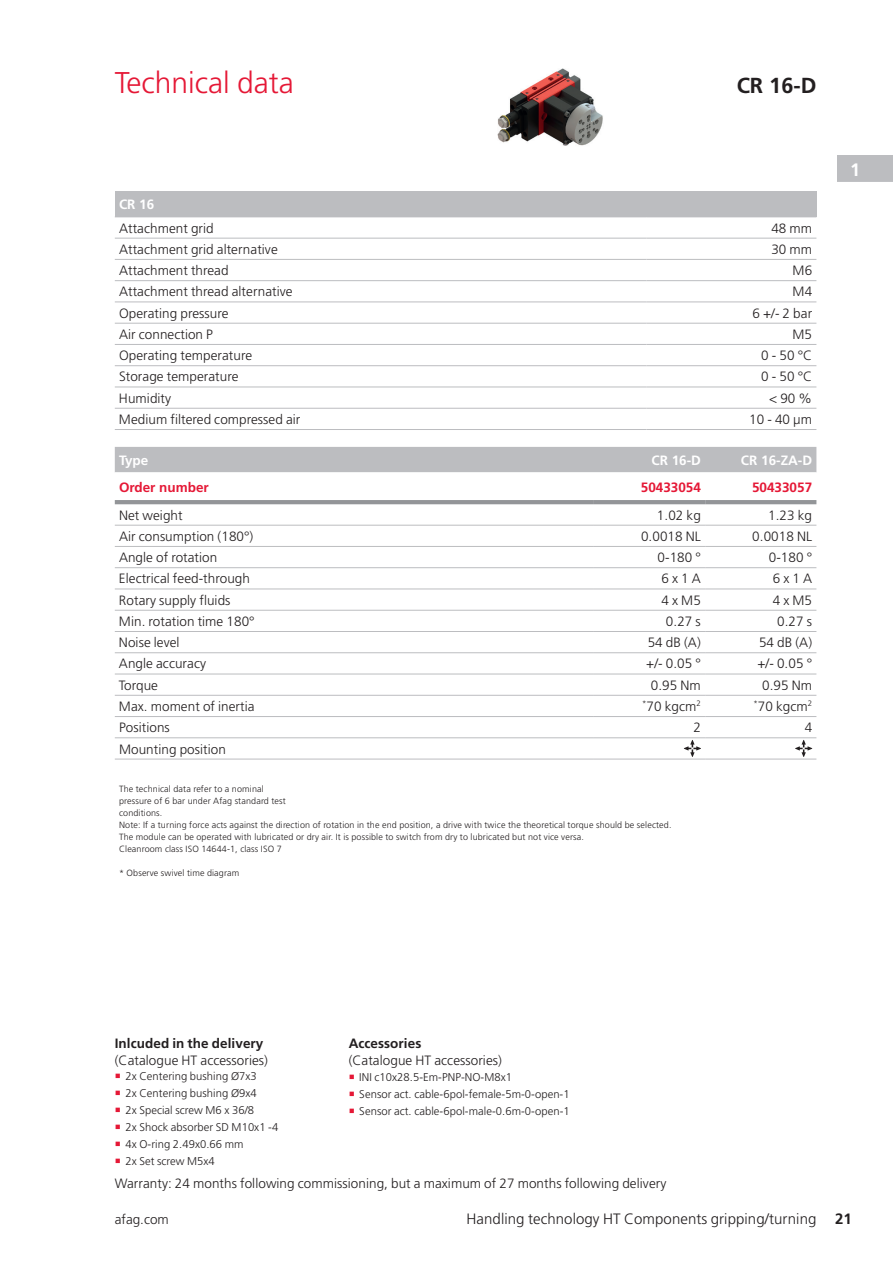
<style>
.page{position:relative;width:893px;height:1263px;background:#fff}
.page>*{position:absolute;margin:0;border:0;box-sizing:border-box;transform-origin:0 0}
.t1{font:300 30px "Frutiger LT Pro";color:#e51836}
.t2{font:700 21.75px "Frutiger LT Pro";color:#231f20}
.t3{font:700 18px "Frutiger LT Pro";color:#fff}
.t4{font:300 15px "Frutiger LT Pro";letter-spacing:.005em;color:#231f20}
.t5{font:300 13.5px "Frutiger LT Pro";letter-spacing:.005em;color:#231f20}
.t6{font:700 13.5px "Frutiger LT Pro";letter-spacing:.005em;color:#231f20}
.t7{font:700 13.5px "Frutiger LT Pro";color:#e51836}
.t8{font:700 13.5px "Frutiger LT Pro";color:#fff}
.t9{font:300 11.25px/17px "Frutiger LT Pro";letter-spacing:.005em;color:#231f20}
.t10{font:300 9px/12px "Frutiger LT Pro";letter-spacing:.015em;color:#231f20}
.s1{font-weight:700}
</style>
<div class="page">
<img style="left:497px;top:68px;width:106px;height:78px">
<div style="left:115px;top:191px;width:701px;height:26px;background:#bcbdc0"></div>
<hr style="left:115px;top:238px;width:531px;height:1px;background:#bcbdc0">
<hr style="left:646px;top:238px;width:170px;height:1px;background:#bcbdc0">
<hr style="left:115px;top:259px;width:531px;height:1px;background:#bcbdc0">
<hr style="left:646px;top:259px;width:170px;height:1px;background:#bcbdc0">
<hr style="left:115px;top:280px;width:531px;height:1px;background:#bcbdc0">
<hr style="left:646px;top:280px;width:170px;height:1px;background:#bcbdc0">
<hr style="left:115px;top:302px;width:531px;height:1px;background:#bcbdc0">
<hr style="left:646px;top:302px;width:170px;height:1px;background:#bcbdc0">
<hr style="left:115px;top:323px;width:531px;height:1px;background:#bcbdc0">
<hr style="left:646px;top:323px;width:170px;height:1px;background:#bcbdc0">
<hr style="left:115px;top:344px;width:531px;height:1px;background:#bcbdc0">
<hr style="left:646px;top:344px;width:170px;height:1px;background:#bcbdc0">
<hr style="left:115px;top:365px;width:531px;height:1px;background:#bcbdc0">
<hr style="left:646px;top:365px;width:170px;height:1px;background:#bcbdc0">
<hr style="left:115px;top:387px;width:531px;height:1px;background:#bcbdc0">
<hr style="left:646px;top:387px;width:170px;height:1px;background:#bcbdc0">
<hr style="left:646px;top:408px;width:170px;height:1px;background:#bcbdc0">
<hr style="left:115px;top:429px;width:531px;height:1px;background:#bcbdc0">
<hr style="left:646px;top:429px;width:170px;height:1px;background:#bcbdc0">
<hr style="left:115px;top:408px;width:531px;height:1px;background:#bcbdc0">
<div style="left:115px;top:447px;width:701px;height:26px;background:#bcbdc0"></div>
<hr style="left:115px;top:500px;width:479px;height:4px;background:#939598">
<hr style="left:594px;top:500px;width:111px;height:4px;background:#939598">
<hr style="left:705px;top:500px;width:111px;height:4px;background:#939598">
<hr style="left:115px;top:674px;width:479px;height:1px;background:#bcbdc0">
<hr style="left:594px;top:674px;width:111px;height:1px;background:#bcbdc0">
<hr style="left:705px;top:674px;width:111px;height:1px;background:#bcbdc0">
<hr style="left:115px;top:695px;width:479px;height:1px;background:#bcbdc0">
<hr style="left:594px;top:695px;width:111px;height:1px;background:#bcbdc0">
<hr style="left:705px;top:695px;width:111px;height:1px;background:#bcbdc0">
<hr style="left:115px;top:716px;width:479px;height:1px;background:#bcbdc0">
<hr style="left:594px;top:716px;width:111px;height:1px;background:#bcbdc0">
<hr style="left:705px;top:716px;width:111px;height:1px;background:#bcbdc0">
<hr style="left:115px;top:759px;width:479px;height:1px;background:#bcbdc0">
<hr style="left:115px;top:525px;width:479px;height:1px;background:#bcbdc0">
<hr style="left:594px;top:525px;width:111px;height:1px;background:#bcbdc0">
<hr style="left:705px;top:525px;width:111px;height:1px;background:#bcbdc0">
<hr style="left:115px;top:546px;width:479px;height:1px;background:#bcbdc0">
<hr style="left:594px;top:546px;width:111px;height:1px;background:#bcbdc0">
<hr style="left:705px;top:546px;width:111px;height:1px;background:#bcbdc0">
<hr style="left:115px;top:737px;width:479px;height:1px;background:#bcbdc0">
<hr style="left:594px;top:737px;width:111px;height:1px;background:#bcbdc0">
<hr style="left:705px;top:737px;width:111px;height:1px;background:#bcbdc0">
<hr style="left:594px;top:759px;width:111px;height:1px;background:#bcbdc0">
<hr style="left:705px;top:759px;width:111px;height:1px;background:#bcbdc0">
<hr style="left:115px;top:567px;width:479px;height:1px;background:#bcbdc0">
<hr style="left:594px;top:567px;width:111px;height:1px;background:#bcbdc0">
<hr style="left:705px;top:567px;width:111px;height:1px;background:#bcbdc0">
<hr style="left:115px;top:589px;width:479px;height:1px;background:#bcbdc0">
<hr style="left:594px;top:589px;width:111px;height:1px;background:#bcbdc0">
<hr style="left:705px;top:589px;width:111px;height:1px;background:#bcbdc0">
<hr style="left:115px;top:610px;width:479px;height:1px;background:#bcbdc0">
<hr style="left:594px;top:610px;width:111px;height:1px;background:#bcbdc0">
<hr style="left:705px;top:610px;width:111px;height:1px;background:#bcbdc0">
<hr style="left:115px;top:631px;width:479px;height:1px;background:#bcbdc0">
<hr style="left:594px;top:631px;width:111px;height:1px;background:#bcbdc0">
<hr style="left:705px;top:631px;width:111px;height:1px;background:#bcbdc0">
<hr style="left:115px;top:652px;width:479px;height:1px;background:#bcbdc0">
<hr style="left:594px;top:652px;width:111px;height:1px;background:#bcbdc0">
<hr style="left:705px;top:652px;width:111px;height:1px;background:#bcbdc0">
<svg style="left:684px;top:740px;width:17px;height:17px"></svg>
<svg style="left:795px;top:740px;width:17px;height:17px"></svg>
<div style="left:837px;top:155px;width:56px;height:27px;background:#bcbdc0"></div>
<h1 class="t1" style="left:115px;top:65px;width:181px">Technical data</h1>
<h2 class="t2" style="left:737px;top:72px;width:81px">CR 16-D</h2>
<p class="t8" style="left:119px;top:196px;width:37px">CR 16</p>
<p class="t5" style="left:119px;top:220px;width:96px">Attachment grid</p>
<p class="t5" style="left:771px;top:220px;width:42px">48 mm</p>
<p class="t5" style="left:119px;top:241px;width:160px">Attachment grid alternative</p>
<p class="t5" style="left:771px;top:241px;width:42px">30 mm</p>
<p class="t5" style="left:119px;top:263px;width:111px">Attachment thread</p>
<p class="t5" style="left:793px;top:263px;width:21px">M6</p>
<p class="t5" style="left:119px;top:284px;width:175px">Attachment thread alternative</p>
<p class="t5" style="left:793px;top:284px;width:21px">M4</p>
<p class="t5" style="left:119px;top:305px;width:111px">Operating pressure</p>
<p class="t5" style="left:752px;top:305px;width:61px">6 +/- 2 bar</p>
<p class="t5" style="left:119px;top:326px;width:96px">Air connection P</p>
<p class="t5" style="left:793px;top:326px;width:21px">M5</p>
<p class="t5" style="left:119px;top:348px;width:135px">Operating temperature</p>
<p class="t5" style="left:761px;top:348px;width:52px">0 - 50 °C</p>
<p class="t5" style="left:119px;top:369px;width:121px">Storage temperature</p>
<p class="t5" style="left:761px;top:369px;width:52px">0 - 50 °C</p>
<p class="t5" style="left:119px;top:390px;width:54px">Humidity</p>
<p class="t5" style="left:769px;top:390px;width:44px">&lt; 90 %</p>
<p class="t5" style="left:119px;top:411px;width:183px">Medium filtered compressed air</p>
<p class="t5" style="left:749px;top:411px;width:64px">10 - 40 µm</p>
<p class="t8" style="left:119px;top:452px;width:31px">Type</p>
<p class="t8" style="left:651px;top:452px;width:51px">CR 16-D</p>
<p class="t8" style="left:741px;top:452px;width:73px">CR 16-ZA-D</p>
<p class="t7" style="left:119px;top:480px;width:91px">Order number</p>
<p class="t7" style="left:641px;top:480px;width:62px">50433054</p>
<p class="t7" style="left:752px;top:480px;width:62px">50433057</p>
<p class="t5" style="left:119px;top:507px;width:65px">Net weight</p>
<p class="t5" style="left:657px;top:507px;width:45px">1.02 kg</p>
<p class="t5" style="left:768px;top:507px;width:45px">1.23 kg</p>
<p class="t5" style="left:119px;top:528px;width:136px">Air consumption (180°)</p>
<p class="t5" style="left:641px;top:528px;width:61px">0.0018 NL</p>
<p class="t5" style="left:752px;top:528px;width:61px">0.0018 NL</p>
<p class="t5" style="left:119px;top:550px;width:100px">Angle of rotation</p>
<p class="t5" style="left:657px;top:550px;width:45px">0-180 °</p>
<p class="t5" style="left:769px;top:550px;width:45px">0-180 °</p>
<p class="t5" style="left:119px;top:571px;width:132px">Electrical feed-through</p>
<p class="t5" style="left:661px;top:571px;width:41px">6 x 1 A</p>
<p class="t5" style="left:773px;top:571px;width:41px">6 x 1 A</p>
<p class="t5" style="left:119px;top:592px;width:113px">Rotary supply fluids</p>
<p class="t5" style="left:661px;top:592px;width:41px">4 x M5</p>
<p class="t5" style="left:773px;top:592px;width:41px">4 x M5</p>
<p class="t5" style="left:119px;top:613px;width:137px">Min. rotation time 180°</p>
<p class="t5" style="left:666px;top:613px;width:36px">0.27 s</p>
<p class="t5" style="left:777px;top:613px;width:36px">0.27 s</p>
<p class="t5" style="left:119px;top:635px;width:62px">Noise level</p>
<p class="t5" style="left:648px;top:635px;width:55px">54 dB (A)</p>
<p class="t5" style="left:759px;top:635px;width:55px">54 dB (A)</p>
<p class="t5" style="left:119px;top:656px;width:89px">Angle accuracy</p>
<p class="t5" style="left:646px;top:656px;width:56px">+/- 0.05 °</p>
<p class="t5" style="left:757px;top:656px;width:56px">+/- 0.05 °</p>
<p class="t5" style="left:119px;top:677px;width:41px">Torque</p>
<p class="t5" style="left:651px;top:677px;width:51px">0.95 Nm</p>
<p class="t5" style="left:762px;top:677px;width:51px">0.95 Nm</p>
<p class="t5" style="left:119px;top:698px;width:137px">Max. moment of inertia</p>
<p class="t5" style="left:642px;top:698px;width:60px"><sup>*</sup>70 kgcm<sup>2</sup></p>
<p class="t5" style="left:753px;top:698px;width:60px"><sup>*</sup>70 kgcm<sup>2</sup></p>
<p class="t5" style="left:119px;top:720px;width:52px">Positions</p>
<p class="t5" style="left:693px;top:720px;width:9px">2</p>
<p class="t5" style="left:805px;top:720px;width:9px">4</p>
<p class="t5" style="left:119px;top:741px;width:108px">Mounting position</p>
<p class="t10" style="left:119px;top:783px;width:554px">The technical data refer to a nominal<br>pressure of 6 bar under Afag standard test<br>conditions.<br>Note: If a turning force acts against the direction of rotation in the end position, a drive with twice the theoretical torque should be selected.<br>The module can be operated with lubricated or dry air. It is possible to switch from dry to lubricated but not vice versa.<br>Cleanroom class ISO 14644-1, class ISO 7</p>
<p class="t10" style="left:119px;top:867px;width:122px">* Observe swivel time diagram</p>
<h3 class="t3" style="left:850px;top:159px;width:12px">1</h3>
<p class="t6" style="left:115px;top:1035px;width:150px">Inlcuded in the delivery</p>
<p class="t5" style="left:115px;top:1052px;width:155px">(Catalogue HT accessories)</p>
<p class="t9" style="left:125px;top:1068px;width:154px">2x Centering bushing Ø7x3<br>2x Centering bushing Ø9x4<br>2x Special screw M6 x 36/8<br>2x Shock absorber SD M10x1 -4<br>4x O-ring 2.49x0.66 mm<br>2x Set screw M5x4</p>
<p class="t6" style="left:349px;top:1035px;width:74px">Accessories</p>
<p class="t5" style="left:349px;top:1053px;width:155px">(Catalogue HT accessories)</p>
<p class="t9" style="left:359px;top:1068px;width:212px">INI c10x28.5-Em-PNP-NO-M8x1<br>Sensor act. cable-6pol-female-5m-0-open-1<br>Sensor act. cable-6pol-male-0.6m-0-open-1</p>
<p class="t5" style="left:115px;top:1175px;width:553px">Warranty: 24 months following commissioning, but a maximum of 27 months following delivery</p>
<p class="t5" style="left:115px;top:1211px;width:55px">afag.com</p>
<p class="t4" style="left:466px;top:1210px;width:387px">Handling technology HT Components gripping/turning <span class="s1">21</span></p>
</div>
